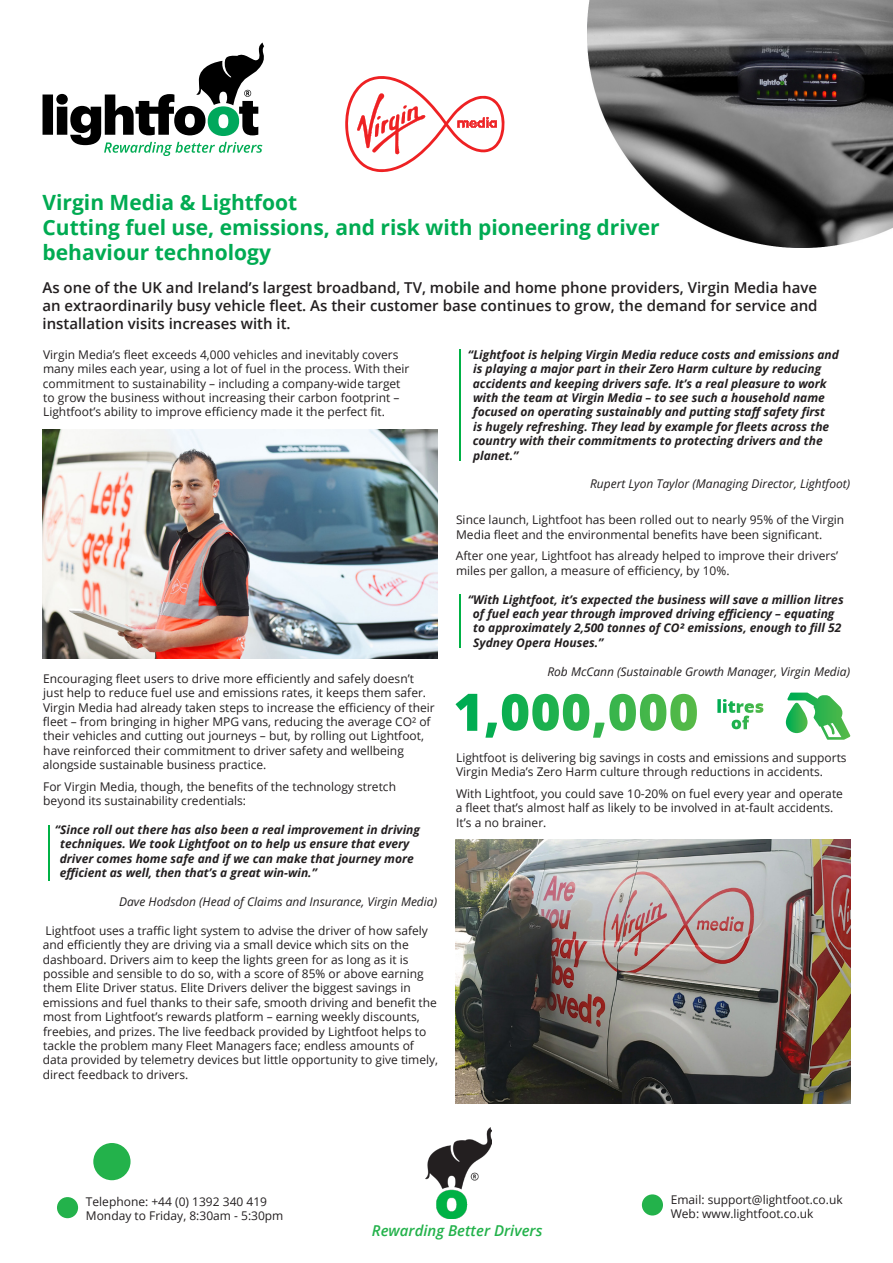
<style>
.page{position:relative;width:893px;height:1263px;background:#fff}
.page>*{position:absolute;margin:0;border:0;box-sizing:border-box;transform-origin:0 0}
.t1{font:700 21px/25.2px "Open Sans";color:#00ab52}
.t2{font:600 15px/18px "Open Sans";color:#231f20;text-align:justify}
.t3{font:italic 600 15px "Open Sans";color:#23b24b}
.t4{font:12px/14.4px "Open Sans";color:#231f20}
.t5{font:italic 700 12px/14.4px "Open Sans";color:#231f20}
.t6{font:italic 12px "Open Sans";color:#231f20}
</style>
<div class="page">
<svg style="left:345px;top:76px;width:159px;height:96px"></svg>
<img style="left:588px;top:0;width:305px;height:247px">
<div style="left:57px;top:1197px;width:21px;height:21px;background:#23b24b;border-radius:50%"></div>
<div style="left:642px;top:1194px;width:21px;height:21px;background:#23b24b;border-radius:50%"></div>
<img style="left:425px;top:1127px;width:67px;height:91px">
<div style="left:93px;top:1143px;width:38px;height:37px;background:#23b24b;border-radius:50%"></div>
<svg style="left:43px;top:43px;width:221px;height:113px"></svg>
<hr style="left:459px;top:594px;width:2px;height:54px;background:#00b145">
<hr style="left:48px;top:825px;width:2px;height:56px;background:#00b145">
<hr style="left:459px;top:350px;width:2px;height:111px;background:#00b145">
<img style="left:455px;top:840px;width:395px;height:263px">
<img style="left:43px;top:429px;width:394px;height:229px">
<svg style="left:455px;top:694px;width:242px;height:37px"></svg>
<svg style="left:786px;top:693px;width:64px;height:47px"></svg>
<svg style="left:717px;top:699px;width:46px;height:30px"></svg>
<p class="t1" style="left:43px;top:189px;width:256px">Virgin Media &amp; Lightfoot</p>
<p class="t1" style="left:43px;top:214px;width:619px">Cutting fuel use, emissions, and risk with pioneering driver behaviour technology</p>
<p class="t2" style="left:43px;top:278px;width:777px">As one of the UK and Ireland’s largest broadband, TV, mobile and home phone providers, Virgin Media have an extraordinarily busy vehicle fleet. As their customer base continues to grow, the demand for service and installation visits increases with it.</p>
<p class="t4" style="left:43px;top:347px;width:368px">Virgin Media’s fleet exceeds 4,000 vehicles and inevitably covers many miles each year, using a lot of fuel in the process. With their commitment to sustainability – including a company-wide target to grow the business without increasing their carbon footprint – Lightfoot’s ability to improve efficiency made it the perfect fit.</p>
<p class="t4" style="left:43px;top:671px;width:394px">Encouraging fleet users to drive more efficiently and safely doesn’t just help to reduce fuel use and emissions rates, it keeps them safer.<br>Virgin Media had already taken steps to increase the efficiency of their fleet – from bringing in higher MPG vans, reducing the average CO² of their vehicles and cutting out journeys – but, by rolling out Lightfoot, have reinforced their commitment to driver safety and wellbeing alongside sustainable business practice.</p>
<p class="t4" style="left:43px;top:779px;width:354px">For Virgin Media, though, the benefits of the technology stretch beyond its sustainability credentials:</p>
<p class="t5" style="left:60px;top:822px;width:362px;text-indent:-5px">“Since roll out there has also been a real improvement in driving techniques. We took Lightfoot on to help us ensure that every driver comes home safe and if we can make that journey more efficient as well, then that’s a great win-win.”</p>
<p class="t6" style="left:119px;top:893px;width:319px">Dave Hodsdon (Head of Claims and Insurance, Virgin Media)</p>
<p class="t4" style="left:43px;top:923px;width:397px">Lightfoot uses a traffic light system to advise the driver of how safely and efficiently they are driving via a small device which sits on the dashboard. Drivers aim to keep the lights green for as long as it is possible and sensible to do so, with a score of 85% or above earning them Elite Driver status. Elite Drivers deliver the biggest savings in emissions and fuel thanks to their safe, smooth driving and benefit the most from Lightfoot’s rewards platform – earning weekly discounts, freebies, and prizes. The live feedback provided by Lightfoot helps to tackle the problem many Fleet Managers face; endless amounts of data provided by telemetry devices but little opportunity to give timely, direct feedback to drivers.</p>
<p class="t5" style="left:473px;top:347px;width:368px;text-indent:-5px">“Lightfoot is helping Virgin Media reduce costs and emissions and is playing a major part in their Zero Harm culture by reducing accidents and keeping drivers safe. It’s a real pleasure to work with the team at Virgin Media – to see such a household name focused on operating sustainably and putting staff safety first<br>is hugely refreshing. They lead by example for fleets across the country with their commitments to protecting drivers and the planet.”</p>
<p class="t6" style="left:590px;top:476px;width:261px">Rupert Lyon Taylor (Managing Director, Lightfoot)</p>
<p class="t4" style="left:456px;top:512px;width:390px">Since launch, Lightfoot has been rolled out to nearly 95% of the Virgin<br>Media fleet and the environmental benefits have been significant.</p>
<p class="t4" style="left:456px;top:548px;width:384px">After one year, Lightfoot has already helped to improve their drivers’ miles per gallon, a measure of efficiency, by 10%.</p>
<p class="t5" style="left:473px;top:592px;width:372px;text-indent:-5px">“With Lightfoot, it’s expected the business will save a million litres of fuel each year through improved driving efficiency – equating to approximately 2,500 tonnes of CO² emissions, enough to fill 52<br>Sydney Opera Houses.”</p>
<p class="t6" style="left:547px;top:663px;width:304px">Rob McCann (Sustainable Growth Manager, Virgin Media)</p>
<p class="t4" style="left:456px;top:750px;width:392px">Lightfoot is delivering big savings in costs and emissions and supports<br>Virgin Media’s Zero Harm culture through reductions in accidents.</p>
<p class="t4" style="left:456px;top:786px;width:389px">With Lightfoot, you could save 10-20% on fuel every year and operate a fleet that’s almost half as likely to be involved in at-fault accidents.<br>It’s a no brainer.</p>
<p class="t4" style="left:86px;top:1194px;width:183px">Telephone: +44 (0) 1392 340 419</p>
<p class="t4" style="left:86px;top:1208px;width:199px">Monday to Friday, 8:30am - 5:30pm</p>
<p class="t3" style="left:372px;top:1220px;width:172px">Rewarding Better Drivers</p>
<p class="t4" style="left:671px;top:1192px;width:173px">Email: support@lightfoot.co.uk</p>
<p class="t4" style="left:671px;top:1206px;width:144px">Web: www.lightfoot.co.uk</p>
</div>
